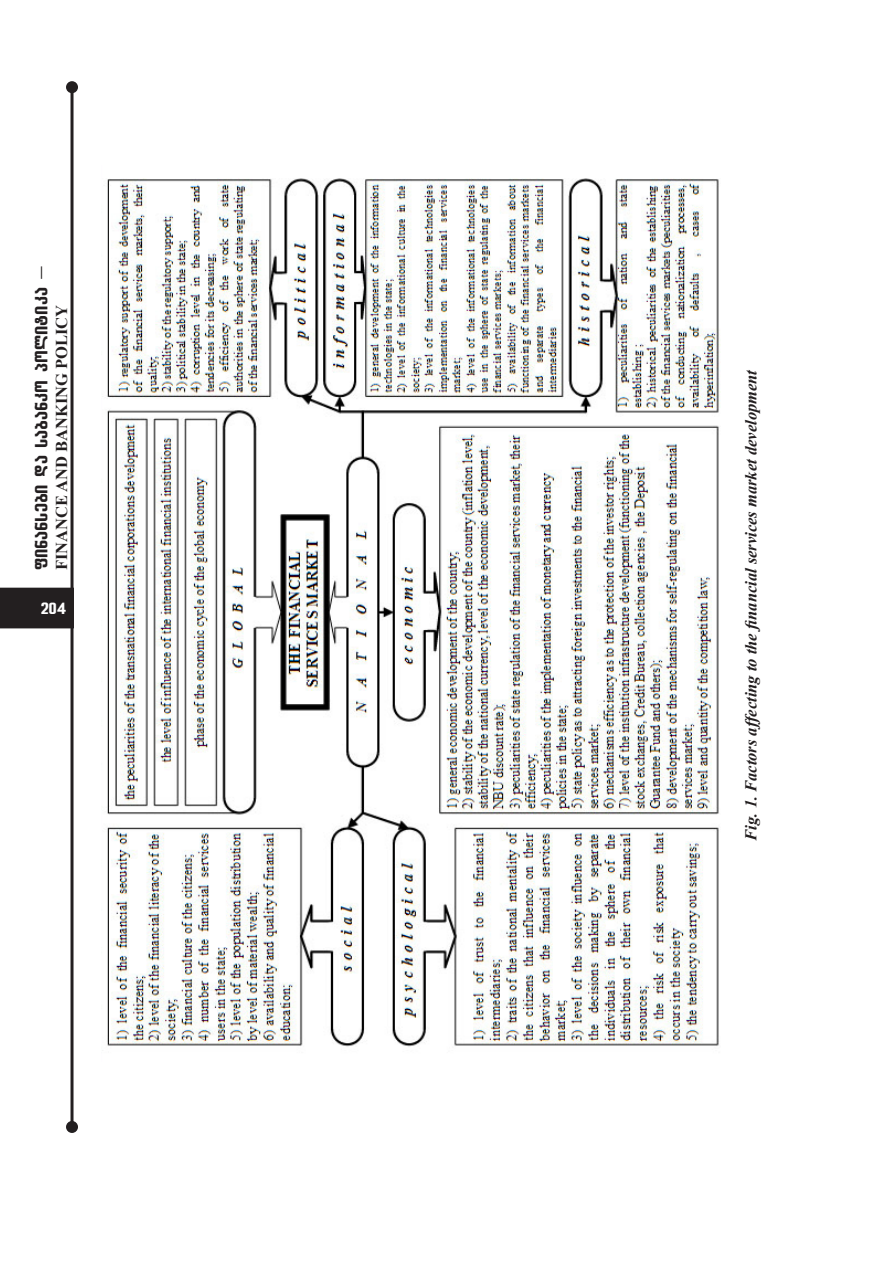
<style>
.page{position:relative;width:893px;height:1263px;background:#fff}
.page>*{position:absolute;margin:0;border:0;box-sizing:border-box;transform-origin:0 0}
.t1{font:18px "Balav Mtavr";color:#231f20}
.t2{font:italic 700 16.5px "Times New Roman";color:#231f20}
.t3{font:700 16.5px "Times New Roman";color:#231f20}
.t4{font:16.5px "Balav Mtavr";color:#fff}
</style>
<div class="page">
<div style="left:0;top:588px;width:71px;height:40px;background:#231f20"></div>
<hr style="left:71px;top:87px;width:3px;height:1040px;background:#231f20">
<div style="left:66px;top:81px;width:12px;height:12px;background:#231f20;border-radius:50%"></div>
<div style="left:66px;top:1121px;width:12px;height:12px;background:#231f20;border-radius:50%"></div>
<img style="left:107px;top:178px;width:613px;height:869px">
<p class="t1" style="left:31px;top:570px;width:306px;rotate:-90deg">finansebi da sabanko politika _</p>
<p class="t3" style="left:50px;top:570px;width:267px;rotate:-90deg">FINANCE AND BANKING POLICY</p>
<p class="t4" style="left:41px;top:598px;width:27px">204</p>
<p class="t2" style="left:740px;top:840px;width:472px;rotate:-90deg">Fig. 1. Factors affecting to the financial services market development</p>
</div>
